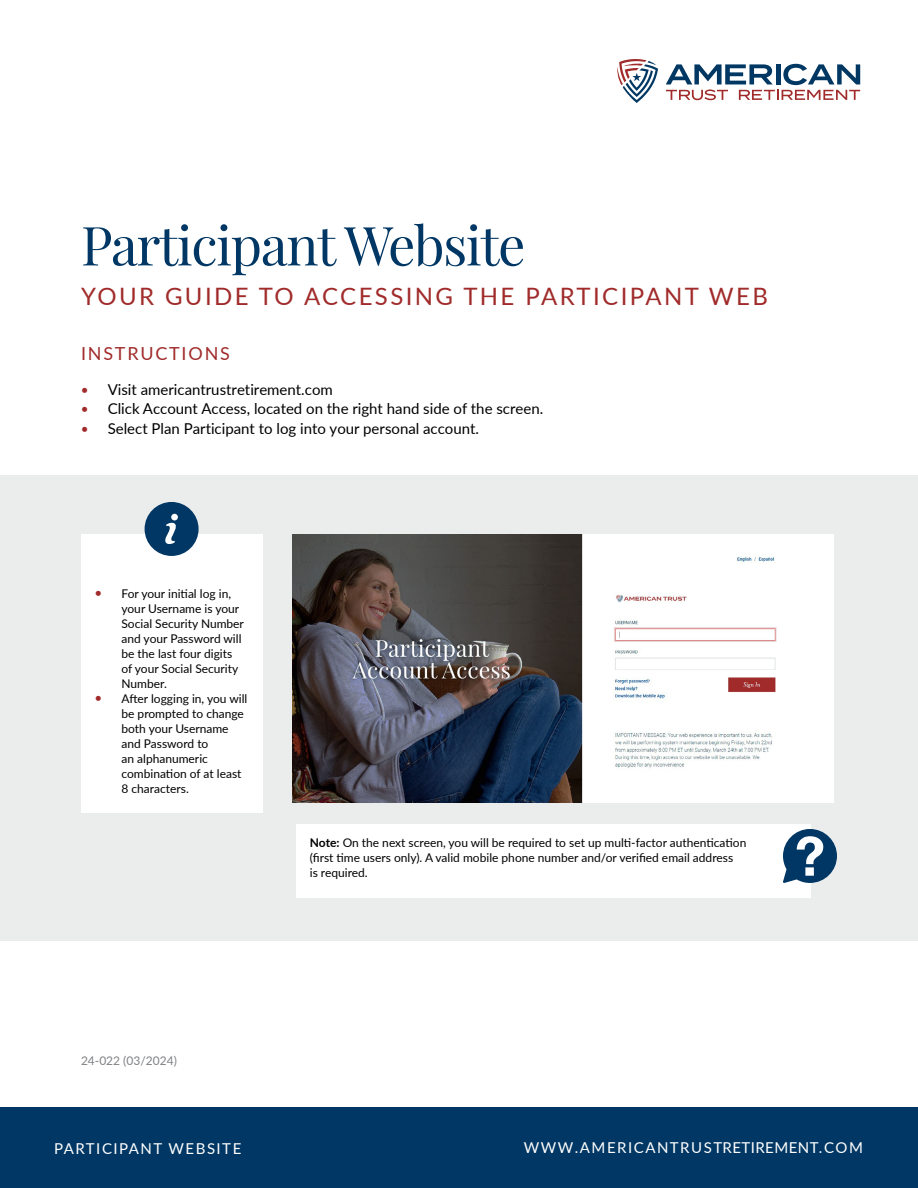
<style>
.page{position:relative;width:918px;height:1188px;background:#fff}
.page>*{position:absolute;margin:0;border:0;box-sizing:border-box;transform-origin:0 0}
.t1{font:54px "Playfair Display";letter-spacing:-.025em;color:#003764}
.t2{font:24px "Lato";letter-spacing:.1em;color:#a02b2a}
.t3{font:18px "Lato";letter-spacing:.1em;color:#a02b2a}
.t4{font:15px "Lato";color:#000}
.t5{font:15px "Lato";letter-spacing:.1em;color:#fff}
.t6{font:12px/15px "Lato";color:#000}
.t7{font:12px "Lato";color:#808285}
.s1{font-size:13.5px;color:#a02b2a}
.s2{font-weight:700}
</style>
<div class="page">
<div style="left:0;top:1107px;width:918px;height:81px;background:#003764"></div>
<div style="left:0;top:475px;width:918px;height:466px;background:#ebecec"></div>
<div style="left:81px;top:534px;width:181px;height:279px;background:#fff"></div>
<div style="left:145px;top:502px;width:54px;height:54px;background:#003764;border-radius:50%"></div>
<svg style="left:165px;top:522px;width:11px;height:23px"></svg>
<div style="left:171px;top:514px;width:7px;height:6px;background:#fff;border-radius:50%"></div>
<div style="left:296px;top:824px;width:515px;height:73px;background:#fff"></div>
<svg style="left:783px;top:829px;width:54px;height:54px"></svg>
<svg style="left:666px;top:64px;width:194px;height:36px"></svg>
<svg style="left:617px;top:59px;width:41px;height:44px"></svg>
<img style="left:293px;top:534px;width:540px;height:269px">
<h1 class="t1" style="left:81px;top:203px;width:446px">Participant Website</h1>
<h2 class="t2" style="left:81px;top:279px;width:688px">YOUR GUIDE TO ACCESSING THE PARTICIPANT WEB</h2>
<h3 class="t3" style="left:81px;top:341px;width:150px">INSTRUCTIONS</h3>
<p class="t4" style="left:81px;top:379px;width:254px"><span class="s1">•</span> Visit americantrustretirement.com</p>
<p class="t4" style="left:81px;top:398px;width:464px"><span class="s1">•</span> Click Account Access, located on the right hand side of the screen.</p>
<p class="t4" style="left:81px;top:418px;width:400px"><span class="s1">•</span> Select Plan Participant to log into your personal account.</p>
<p class="t6" style="left:122px;top:585px;width:124px;text-indent:-27px"><span class="s1">•</span> For your initial log in, your Username is your<br>Social Security Number and your Password will be the last four digits of your Social Security<br>Number.</p>
<p class="t6" style="left:121px;top:690px;width:127px;text-indent:-27px"><span class="s1">•</span> After logging in, you will be prompted to change both your Username and Password to<br>an alphanumeric combination of at least<br>8 characters.</p>
<p class="t6" style="left:310px;top:835px;width:438px"><span class="s2">Note:</span> On the next screen, you will be required to set up multi-factor authentication (first time users only). A valid mobile phone number and/or verified email address<br>is required.</p>
<p class="t7" style="left:81px;top:1053px;width:97px">24-022 (03/2024)</p>
<p class="t5" style="left:54px;top:1137px;width:189px">PARTICIPANT WEBSITE</p>
<p class="t5" style="left:524px;top:1137px;width:341px">WWW.AMERICANTRUSTRETIREMENT.COM</p>
</div>
